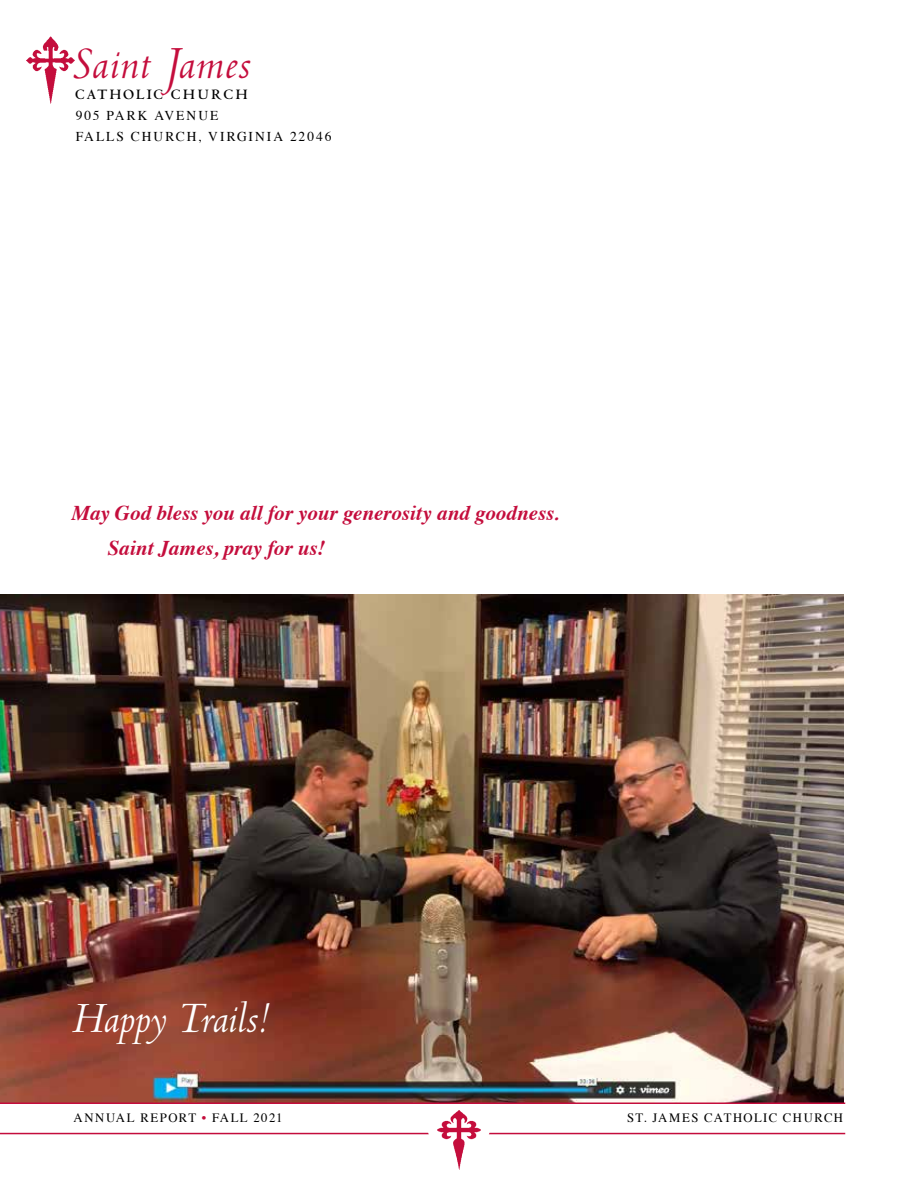
<style>
.page{position:relative;width:918px;height:1188px;background:#fff}
.page>*{position:absolute;margin:0;border:0;box-sizing:border-box;transform-origin:0 0}
.t1{font:italic 47.85px "Centaur";letter-spacing:.025em;color:#c40d3c}
.t2{font:italic 45.9px "Centaur";letter-spacing:-.005em;color:#fff}
.t3{font:italic 700 21px/34.5px "Times";color:#c40d3c}
.t4{font:700 15px "Centaur";letter-spacing:.14em;color:#000}
.t5{font:13.5px/21px "Times";letter-spacing:.145em;color:#000}
.t6{font:12.75px "Times";letter-spacing:.11em;color:#000}
.s1{font-size:53.85px}
.s2{color:#c40d3c}
</style>
<div class="page">
<img style="left:0;top:594px;width:843px;height:508px">
<hr style="left:0;top:1102px;width:845px;height:2px;background:#c40d3c">
<hr style="left:0;top:1133px;width:845px;height:1px;background:#c40d3c">
<div style="left:428px;top:1111px;width:62px;height:39px;background:#fff;border-radius:50%"></div>
<img style="left:437px;top:1111px;width:43px;height:54px">
<img style="left:26px;top:37px;width:49px;height:66px">
<h1 class="t1" style="left:72px;top:39px;width:179px">Saint <span class="s1">J</span>ames</h1>
<p class="t4" style="left:75px;top:86px;width:174px">CATHOLIC CHURCH</p>
<p class="t5" style="left:76px;top:104px;width:257px">905 PARK AVENUE<br>FALLS CHURCH, VIRGINIA 22046</p>
<p class="t3" style="left:108px;top:494px;width:453px;text-indent:-36px">May God bless you all for your generosity and goodness.<br>Saint James, pray for us!</p>
<h2 class="t2" style="left:72px;top:994px;width:196px">Happy Trails!</h2>
<p class="t6" style="left:74px;top:1106px;width:211px">ANNUAL REPORT <span class="s2">•</span> FALL 2021</p>
<p class="t6" style="left:627px;top:1106px;width:217px">ST. JAMES CATHOLIC CHURCH</p>
</div>
